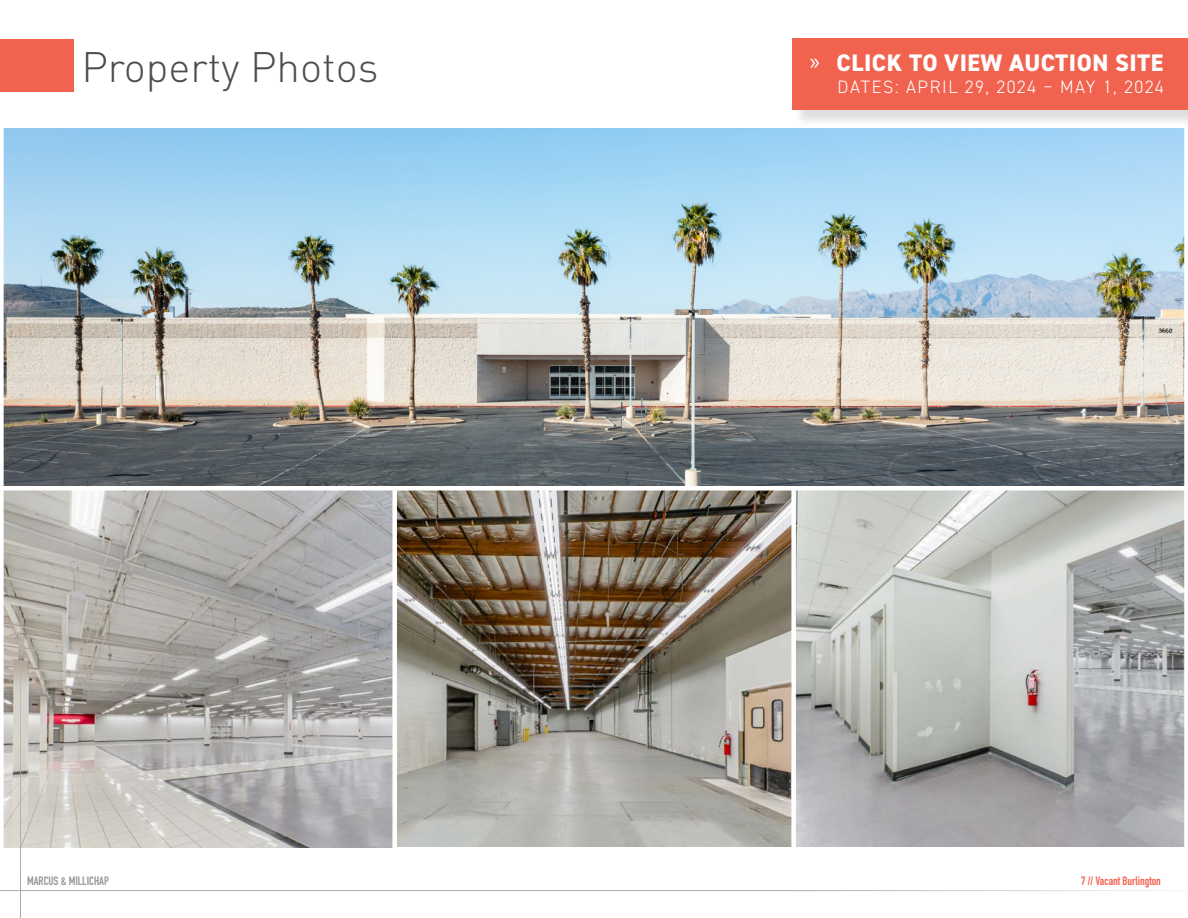
<style>
.page{position:relative;width:1188px;height:918px;background:#fff}
.page>*{position:absolute;margin:0;border:0;box-sizing:border-box;transform-origin:0 0}
.t1{font:300 42px "DIN Pro";color:#4b4c4d}
.t2{font:800 24px "DIN2014";letter-spacing:.02em;color:#fff}
.t3{font:300 18px "DIN2014";letter-spacing:.08em;color:#fff}
.t4{font:700 12px "DIN Condensed";color:#f1634f}
.t5{font:700 12px "DIN Condensed";color:#939598}
.s1{font-family:"Myriad Pro";font-weight:400}
</style>
<div class="page">
<img style="left:4px;top:491px;width:388px;height:357px">
<img style="left:4px;top:129px;width:1180px;height:357px">
<img style="left:397px;top:491px;width:394px;height:355px">
<img style="left:796px;top:491px;width:388px;height:355px">
<svg style="left:3px;top:128px;width:1px;height:720px"></svg>
<svg style="left:1184px;top:128px;width:1px;height:719px"></svg>
<div style="left:0;top:39px;width:74px;height:53px;background:#f1634f"></div>
<div style="left:793px;top:39px;width:395px;height:89px;background:#231f20;opacity:.15"></div>
<div style="left:792px;top:38px;width:396px;height:72px;background:#f1634f"></div>
<hr style="left:0;top:890px;width:1188px;height:1px;background:#a8a9ad">
<hr style="left:20px;top:486px;width:1px;height:432px;background:#a8a9ad">
<p class="t1" style="left:81px;top:38px;width:299px">Property Photos</p>
<p class="t2" style="left:810px;top:47px;width:355px"><span class="s1">»</span> CLICK TO VIEW AUCTION SITE</p>
<p class="t3" style="left:838px;top:76px;width:328px">DATES: APRIL 29, 2024 – MAY 1, 2024</p>
<p class="t5" style="left:27px;top:873px;width:83px">MARCUS &amp; MILLICHAP</p>
<p class="t4" style="left:1081px;top:873px;width:81px">7 // Vacant Burlington</p>
</div>
